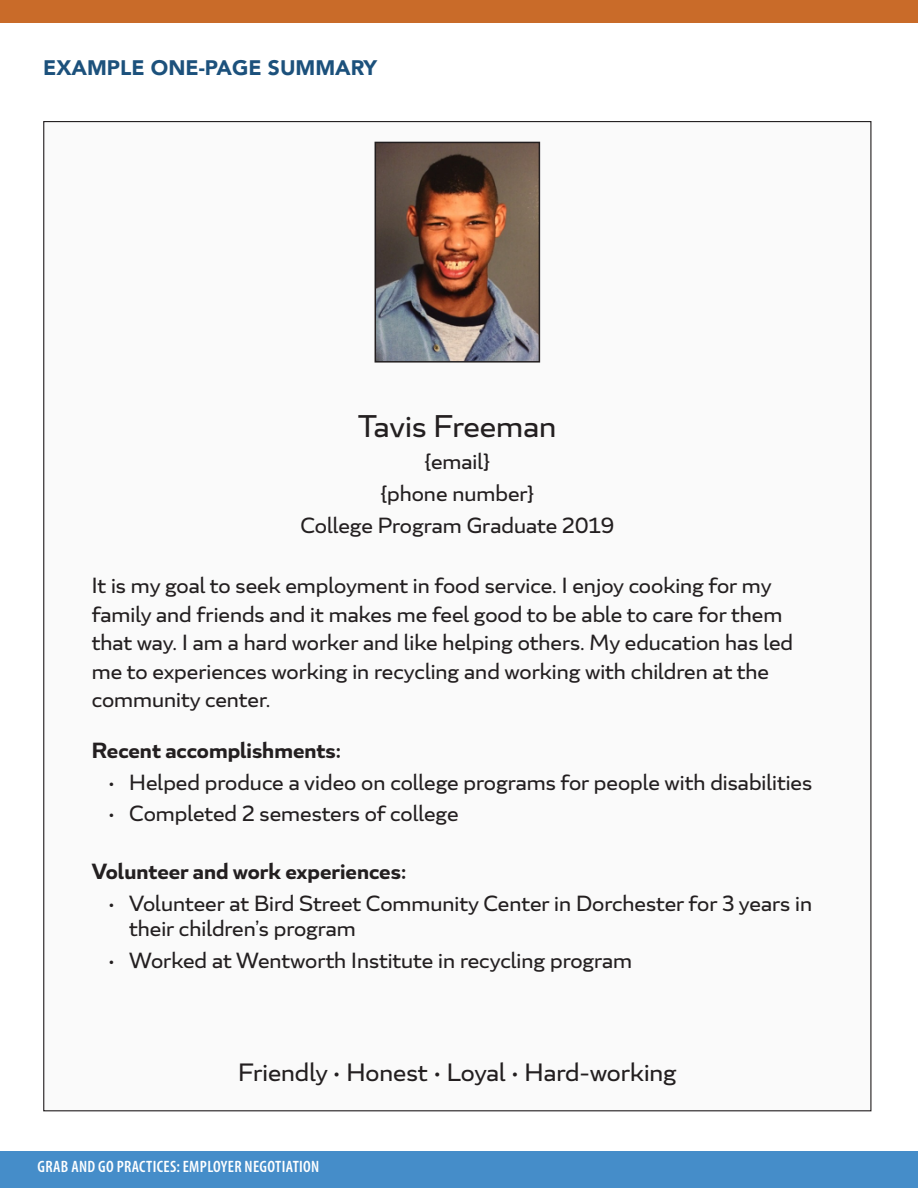
<style>
.page{position:relative;width:918px;height:1188px;background:#fff}
.page>*{position:absolute;margin:0;border:0;box-sizing:border-box;transform-origin:0 0}
.t1{font:30px "Blanc";color:#231f20}
.t2{font:24px "Blanc";color:#231f20}
.t3{font:21px/28.5px "Blanc";color:#231f20}
.t4{font:600 21px "Blanc";color:#231f20}
.t5{font:900 21px "Avenir";color:#1c517c}
.t6{font:600 condensed 16.5px "Myriad Pro";letter-spacing:.02em;color:#fff}
</style>
<div class="page">
<div style="left:0;top:0;width:918px;height:23px;background:#c96b29"></div>
<div style="left:0;top:1151px;width:918px;height:37px;background:#458dc9"></div>
<div style="left:44px;top:122px;width:827px;height:989px;background:#fafafa"></div>
<img style="left:378px;top:145px;width:159px;height:215px">
<div style="left:375px;top:142px;width:165px;height:221px;border:2px solid #231f20"></div>
<h1 class="t5" style="left:43px;top:50px;width:336px">EXAMPLE ONE-PAGE SUMMARY</h1>
<p class="t1" style="left:358px;top:407px;width:200px">Tavis Freeman</p>
<p class="t3" style="left:424px;top:447px;width:67px">{email}</p>
<p class="t3" style="left:380px;top:479px;width:155px">{phone number}</p>
<p class="t3" style="left:300px;top:511px;width:315px">College Program Graduate 2019</p>
<p class="t3" style="left:92px;top:571px;width:703px">It is my goal to seek employment in food service. I enjoy cooking for my family and friends and it makes me feel good to be able to care for them that way. I am a hard worker and like helping others. My education has led me to experiences working in recycling and working with children at the community center.</p>
<p class="t4" style="left:92px;top:736px;width:251px">Recent accomplishments:</p>
<p class="t3" style="left:108px;top:768px;width:705px">• Helped produce a video on college programs for people with disabilities</p>
<p class="t3" style="left:108px;top:799px;width:352px">• Completed 2 semesters of college</p>
<p class="t4" style="left:92px;top:857px;width:316px">Volunteer and work experiences:</p>
<p class="t3" style="left:129px;top:890px;width:684px;line-height:25.2px;text-indent:-21px">• Volunteer at Bird Street Community Center in Dorchester for 3 years in their children’s program</p>
<p class="t3" style="left:108px;top:946px;width:526px">• Worked at Wentworth Institute in recycling program</p>
<p class="t2" style="left:238px;top:1057px;width:440px">Friendly • Honest • Loyal • Hard-working</p>
<p class="t6" style="left:38px;top:1158px;width:283px">GRAB AND GO PRACTICES: EMPLOYER NEGOTIATION</p>
</div>
